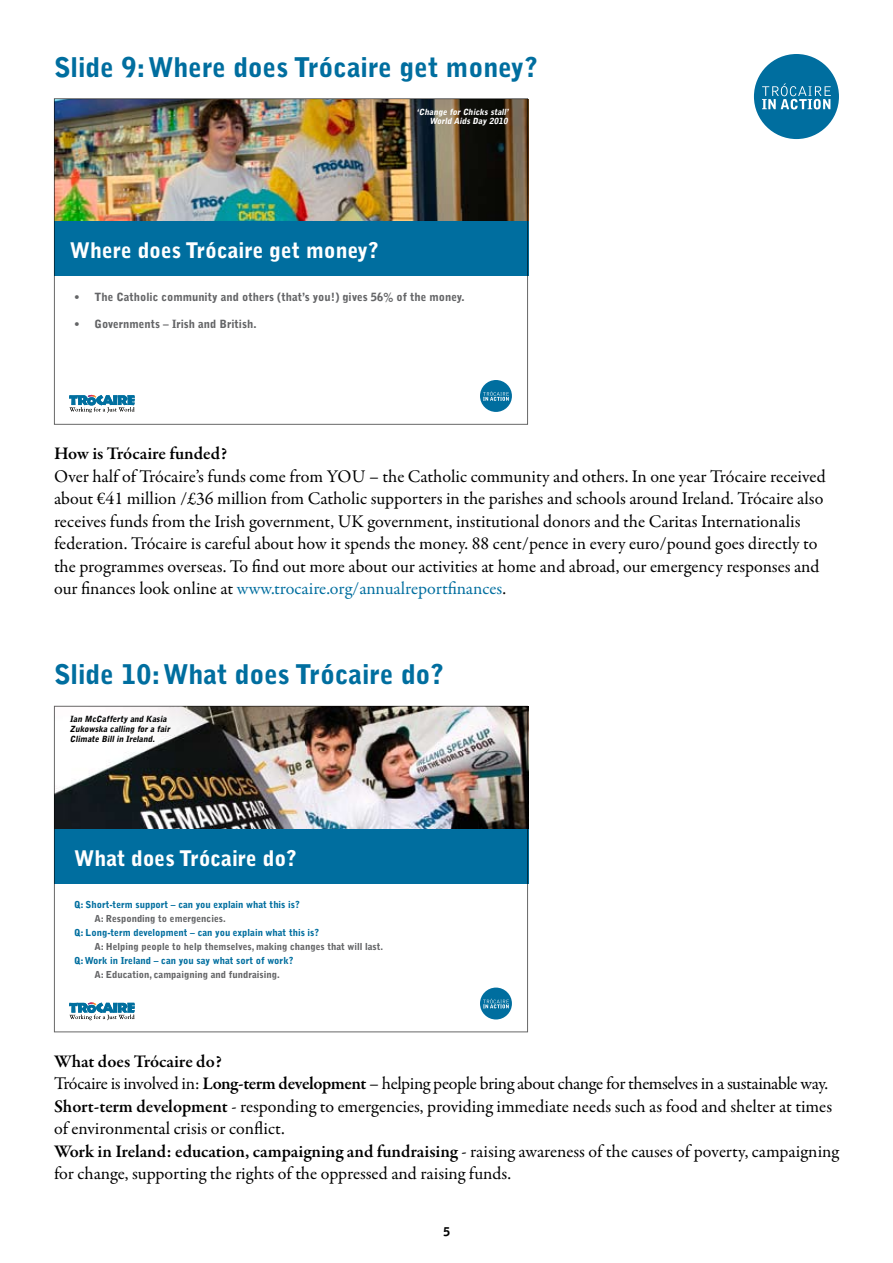
<style>
.page{position:relative;width:893px;height:1263px;background:#fff}
.page>*{position:absolute;margin:0;border:0;box-sizing:border-box;transform-origin:0 0}
.t1{font:900 27px "Bell Gothic";color:#006e9f}
.t2{font:900 21.45px "Bell Gothic";color:#fff}
.t3{font:18px/22.5px "Garamond Premr Pro";letter-spacing:-.005em;color:#000}
.t4{font:600 18px "Garamond Premr Pro";letter-spacing:-.005em;color:#000}
.t5{font:900 12px "Bell Gothic";color:#000}
.t6{font:900 11.25px "Bell Gothic";color:#646567}
.t7{font:900 9.6px "Bell Gothic";color:#006e9f}
.t8{font:900 9.6px "Bell Gothic";color:#646567}
.t9{font:italic 900 8.4px/9.6px "Bell Gothic";color:#000}
.t10{font:italic 900 8.4px/9.6px "Bell Gothic";color:#fff;text-align:right}
.s1{color:#006e9f}
.s2{font-weight:600}
</style>
<div class="page">
<div style="left:754px;top:54px;width:85px;height:85px;background:#006e9f;border-radius:50%"></div>
<svg style="left:762px;top:83px;width:69px;height:26px"></svg>
<div style="left:480px;top:380px;width:32px;height:32px;background:#006e9f;border-radius:50%"></div>
<svg style="left:483px;top:391px;width:26px;height:10px"></svg>
<img style="left:56px;top:100px;width:470px;height:121px">
<svg style="left:69px;top:395px;width:66px;height:18px"></svg>
<div style="left:54px;top:221px;width:474px;height:55px;background:#006e9f"></div>
<div style="left:480px;top:987px;width:32px;height:32px;background:#006e9f;border-radius:50%"></div>
<svg style="left:483px;top:998px;width:26px;height:10px"></svg>
<img style="left:56px;top:708px;width:470px;height:121px">
<svg style="left:69px;top:1002px;width:66px;height:18px"></svg>
<div style="left:54px;top:829px;width:474px;height:55px;background:#006e9f"></div>
<div style="left:54px;top:706px;width:474px;height:326px;border:1px solid #000"></div>
<h1 class="t1" style="left:54px;top:51px;width:485px">Slide 9: Where does Trócaire get money?</h1>
<p class="t10" style="left:417px;top:107px;width:95px">‘Change for Chicks stall’<br>World Aids Day 2010</p>
<p class="t2" style="left:70px;top:238px;width:310px">Where does Trócaire get money?</p>
<p class="t6" style="left:74px;top:291px;width:392px">• The Catholic community and others (that’s you!) gives 56% of the money.</p>
<p class="t6" style="left:74px;top:318px;width:184px">• Governments – Irish and British.</p>
<p class="t4" style="left:54px;top:442px;width:175px">How is Trócaire funded?</p>
<p class="t3" style="left:54px;top:465px;width:773px">Over half of Trócaire’s funds come from YOU – the Catholic community and others. In one year Trócaire received about €41 million /£36 million from Catholic supporters in the parishes and schools around Ireland. Trócaire also receives funds from the Irish government, UK government, institutional donors and the Caritas Internationalis federation. Trócaire is careful about how it spends the money. 88 cent/pence in every euro/pound goes directly to the programmes overseas. To find out more about our activities at home and abroad, our emergency responses and our finances look online at <span class="s1">www.trocaire.org/annualreportfinances</span>.</p>
<h1 class="t1" style="left:54px;top:659px;width:391px">Slide 10: What does Trócaire do?</h1>
<p class="t9" style="left:70px;top:715px;width:103px">Ian McCafferty and Kasia<br>Zukowska calling for a fair<br>Climate Bill in Ireland.</p>
<p class="t2" style="left:74px;top:845px;width:224px">What does Trócaire do?</p>
<p class="t7" style="left:74px;top:899px;width:227px">Q: Short-term support – can you explain what this is?</p>
<p class="t8" style="left:95px;top:913px;width:133px">A: Responding to emergencies.</p>
<p class="t7" style="left:74px;top:927px;width:246px">Q: Long-term development – can you explain what this is?</p>
<p class="t8" style="left:95px;top:941px;width:290px">A: Helping people to help themselves, making changes that will last.</p>
<p class="t7" style="left:74px;top:955px;width:221px">Q: Work in Ireland – can you say what sort of work?</p>
<p class="t8" style="left:95px;top:969px;width:187px">A: Education, campaigning and fundraising.</p>
<p class="t3" style="left:54px;top:1050px;width:786px"><span class="s2">What does Trócaire do?<br></span>Trócaire is involved in: <span class="s2">Long-term development</span> – helping people bring about change for themselves in a sustainable way.<br><span class="s2">Short-term development</span> - responding to emergencies, providing immediate needs such as food and shelter at times of environmental crisis or conflict.<br><span class="s2">Work in Ireland: education, campaigning and fundraising</span> - raising awareness of the causes of poverty, campaigning for change, supporting the rights of the oppressed and raising funds.</p>
<p class="t5" style="left:444px;top:1225px;width:8px">5</p>
</div>
